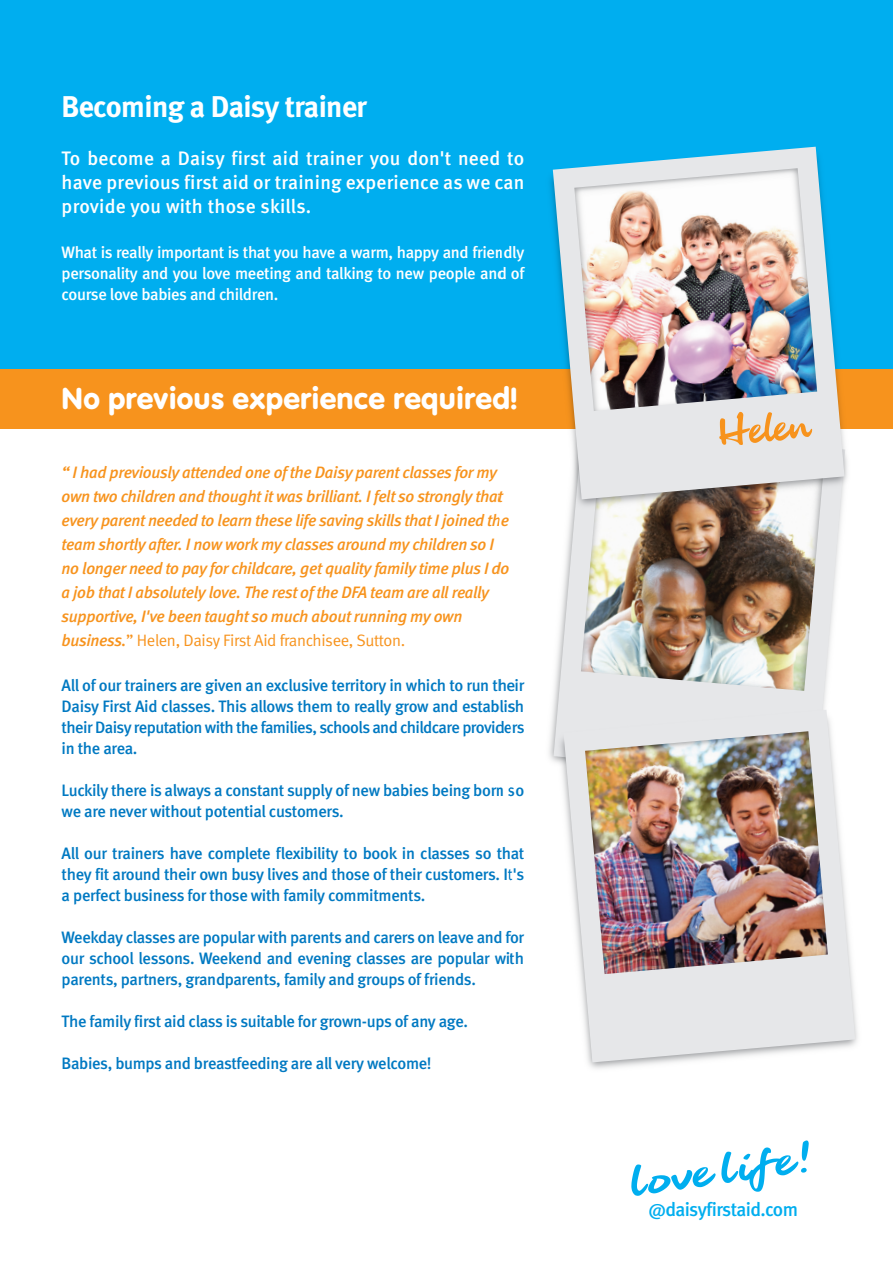
<style>
.page{position:relative;width:893px;height:1263px;background:#fff}
.page>*{position:absolute;margin:0;border:0;box-sizing:border-box;transform-origin:0 0}
.t1{font:31.5px "VAG Rundschrift D";letter-spacing:.005em;color:#fff}
.t2{font:700 30px "Meta Bank";letter-spacing:-.02em;color:#fff}
.t3{font:500 19.5px/24px "Meta Bank";letter-spacing:.01em;color:#fff;text-align:justify}
.t4{font:500 19.2px "Meta Bank";letter-spacing:-.03em;color:#00aeef}
.t5{font:500 16.5px/21px "Meta Bank";letter-spacing:-.02em;color:#0079c2;text-align:justify}
.t6{font:italic 500 16.5px/24px "Meta Bank";letter-spacing:-.02em;color:#f7931d}
.t7{font:500 16.5px/21px "Meta Bank";letter-spacing:-.02em;color:#fff;text-align:justify}
.t8{font:16.5px "Meta Bank Normal";letter-spacing:-.02em;color:#f7931d}
.s1{font-family:"Meta Bank";font-weight:500;font-style:italic}
</style>
<div class="page">
<div style="left:0;top:0;width:893px;height:422px;background:#00aeef"></div>
<div style="left:0;top:369px;width:893px;height:60px;background:#f7931d"></div>
<svg style="left:631px;top:1140px;width:178px;height:56px"></svg>
<img style="left:556px;top:555px;width:282px;height:109px">
<img style="left:555px;top:664px;width:303px;height:405px">
<img style="left:563px;top:811px;width:292px;height:251px">
<img style="left:549px;top:682px;width:309px;height:129px">
<img style="left:566px;top:445px;width:282px;height:110px">
<img style="left:556px;top:248px;width:288px;height:251px">
<img style="left:550px;top:146px;width:277px;height:102px">
<svg style="left:719px;top:412px;width:93px;height:33px;background:#ebcba6"></svg>
<h2 class="t2" style="left:62px;top:88px;width:307px">Becoming a Daisy trainer</h2>
<p class="t3" style="left:62px;top:146px;width:464px">To become a Daisy first aid trainer you don't need to have previous first aid or training experience as we can provide you with those skills.</p>
<p class="t7" style="left:62px;top:241px;width:464px">What is really important is that you have a warm, happy and friendly personality and you love meeting and talking to new people and of course love babies and children.</p>
<h1 class="t1" style="left:62px;top:380px;width:458px">No previous experience required!</h1>
<p class="t6" style="left:62px;top:459px;width:449px">“ I had previously attended one of the Daisy parent classes for my own two children and thought it was brilliant. I felt so strongly that every parent needed to learn these life saving skills that I joined the team shortly after. I now work my classes around my children so I no longer need to pay for childcare, get quality family time plus I do a job that I absolutely love. The rest of the DFA team are all really supportive, I've been taught so much about running my own</p>
<p class="t8" style="left:62px;top:630px;width:345px"><span class="s1">business.</span>” Helen, Daisy First Aid franchisee, Sutton.</p>
<p class="t5" style="left:62px;top:674px;width:464px">All of our trainers are given an exclusive territory in which to run their Daisy First Aid classes. This allows them to really grow and establish their Daisy reputation with the families, schools and childcare providers in the area.</p>
<p class="t5" style="left:62px;top:779px;width:464px">Luckily there is always a constant supply of new babies being born so we are never without potential customers.</p>
<p class="t5" style="left:62px;top:842px;width:464px">All our trainers have complete flexibility to book in classes so that they fit around their own busy lives and those of their customers. It's a perfect business for those with family commitments.</p>
<p class="t5" style="left:62px;top:926px;width:464px">Weekday classes are popular with parents and carers on leave and for our school lessons. Weekend and evening classes are popular with parents, partners, grandparents, family and groups of friends.</p>
<p class="t5" style="left:62px;top:1010px;width:408px">The family first aid class is suitable for grown-ups of any age.</p>
<p class="t5" style="left:62px;top:1052px;width:372px">Babies, bumps and breastfeeding are all very welcome!</p>
<p class="t4" style="left:648px;top:1198px;width:151px">@daisyfirstaid.com</p>
</div>
